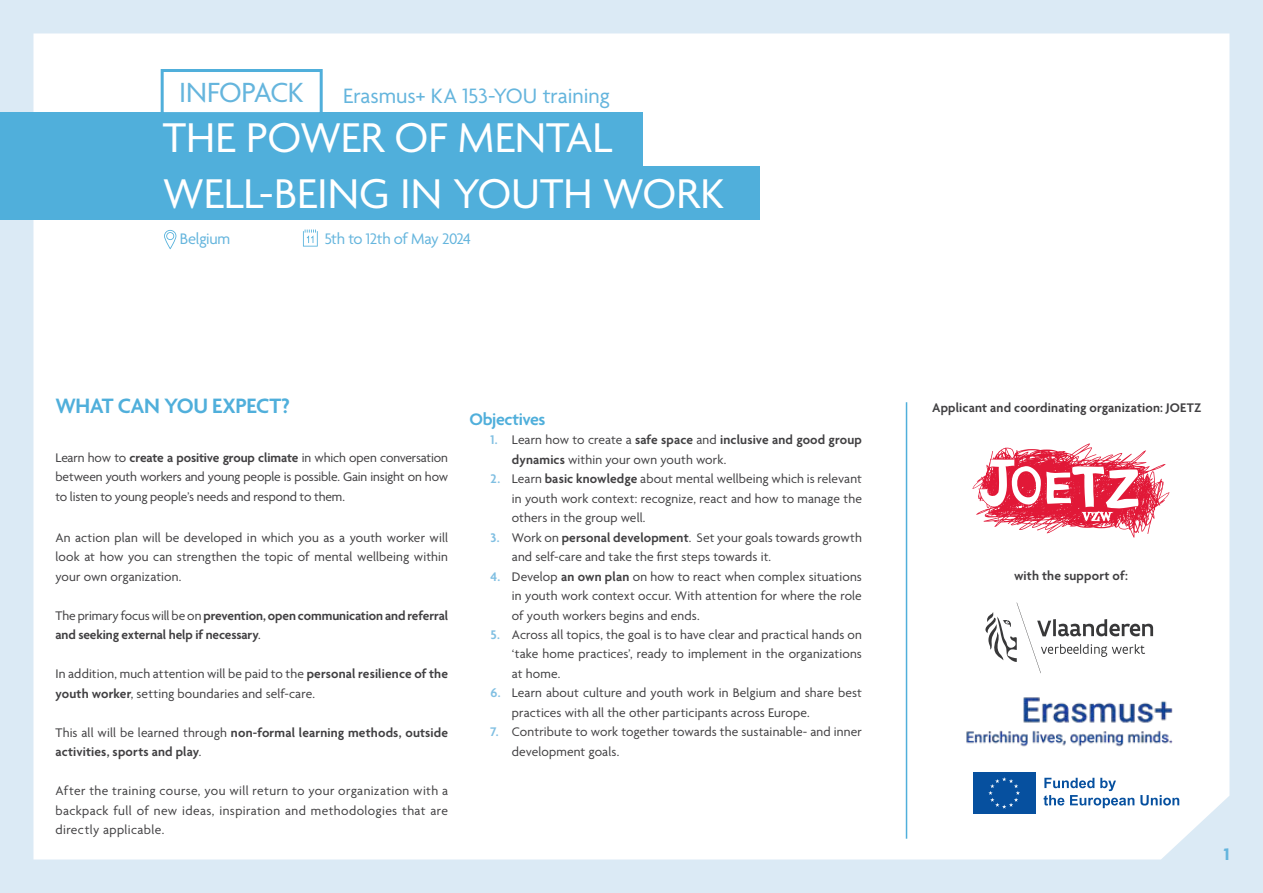
<style>
.page{position:relative;width:1263px;height:893px;background:#dbeaf5}
.page>*{position:absolute;margin:0;border:0;box-sizing:border-box;transform-origin:0 0}
.t1{font:45px/55.5px "Agenda";color:#fff}
.t2{font:30px "Agenda";letter-spacing:-.015em;color:#65b5dd}
.t3{font:22.5px "Agenda";color:#65b5dd}
.t4{font:600 22.5px "Agenda";letter-spacing:-.02em;color:#50afdb}
.t5{font:600 18px "Agenda";letter-spacing:-.02em;color:#50afdb}
.t6{font:700 18px "Agenda";color:#65b5dd}
.t7{font:16.5px "Agenda";letter-spacing:-.025em;color:#65b5dd}
.t8{font:13.5px/19.5px "Agenda";letter-spacing:.01em;color:#414042;text-align:justify}
.t9{font:600 13.5px/19.5px "Agenda";letter-spacing:.005em;color:#414042}
.s1{font-weight:600}
.s2{font-weight:400}
.s3{font-weight:600;color:#80bfe2}
</style>
<div class="page">
<div style="left:33px;top:33px;width:1196px;height:826px;background:#fff"></div>
<div style="left:0;top:112px;width:642px;height:54px;background:#50afdb"></div>
<div style="left:0;top:166px;width:759px;height:54px;background:#50afdb"></div>
<svg style="left:159px;top:68px;width:165px;height:45px"></svg>
<svg style="left:303px;top:230px;width:15px;height:17px"></svg>
<svg style="left:164px;top:230px;width:12px;height:19px"></svg>
<hr style="left:906px;top:402px;width:1px;height:437px;background:#50afdb">
<img style="left:965px;top:680px;width:208px;height:71px">
<svg style="left:1043px;top:778px;width:91px;height:30px"></svg>
<svg style="left:1140px;top:795px;width:39px;height:10px"></svg>
<div style="left:971px;top:771px;width:66px;height:44px;background:linear-gradient(to bottom,#06509f,#06509f)"></div>
<div style="left:973px;top:772px;width:62px;height:42px;background:#06509f"></div>
<svg style="left:988px;top:777px;width:32px;height:32px"></svg>
<svg style="left:972px;top:444px;width:197px;height:94px"></svg>
<svg style="left:985px;top:603px;width:168px;height:70px"></svg>
<h2 class="t2" style="left:179px;top:76px;width:126px">INFOPACK</h2>
<h3 class="t3" style="left:343px;top:83px;width:268px">Erasmus+ KA 153-YOU training</h3>
<h1 class="t1" style="left:163px;top:113px;width:563px">THE POWER OF MENTAL<br>WELL-BEING IN YOUTH WORK</h1>
<p class="t7" style="left:180px;top:230px;width:52px">Belgium</p>
<p class="t7" style="left:324px;top:230px;width:148px">5th to 12th of May 2024</p>
<h3 class="t4" style="left:55px;top:393px;width:236px">WHAT CAN YOU EXPECT?</h3>
<p class="t8" style="left:55px;top:449px;width:394px">Learn how to <span class="s1">create a positive group climate</span> in which open conversation between youth workers and young people is possible. Gain insight on how to listen to young people’s needs and respond to them.</p>
<p class="t8" style="left:55px;top:528px;width:394px">An action plan will be developed in which you as a youth worker will look at how you can strengthen the topic of mental wellbeing within your own organization.</p>
<p class="t9" style="left:55px;top:606px;width:394px"><span class="s2">The primary focus will be on</span> prevention, open communication and referral and seeking external help if necessary<span class="s2">.</span></p>
<p class="t8" style="left:55px;top:665px;width:394px">In addition, much attention will be paid to the <span class="s1">personal resilience of the youth worker</span>, setting boundaries and self-care.</p>
<p class="t9" style="left:55px;top:723px;width:394px"><span class="s2">This all will be learned through</span> non-formal learning methods, outside activities, sports and play<span class="s2">.</span></p>
<p class="t8" style="left:55px;top:782px;width:394px">After the training course, you will return to your organization with a backpack full of new ideas, inspiration and methodologies that are directly applicable.</p>
<h3 class="t5" style="left:469px;top:409px;width:78px">Objectives</h3>
<p class="t8" style="left:512px;top:431px;width:352px;text-indent:-21px"><span class="s3">1.</span> Learn how to create a <span class="s1">safe space</span> and <span class="s1">inclusive and good group dynamics</span> within your own youth work.</p>
<p class="t8" style="left:512px;top:470px;width:352px;text-indent:-21px"><span class="s3">2.</span> Learn <span class="s1">basic knowledge</span> about mental wellbeing which is relevant in youth work context: recognize, react and how to manage the others in the group well.</p>
<p class="t8" style="left:512px;top:528px;width:352px;text-indent:-21px"><span class="s3">3.</span> Work on <span class="s1">personal development</span>. Set your goals towards growth and self-care and take the first steps towards it.</p>
<p class="t8" style="left:512px;top:567px;width:352px;text-indent:-21px"><span class="s3">4.</span> Develop <span class="s1">an own plan</span> on how to react when complex situations in youth work context occur. With attention for where the role of youth workers begins and ends.</p>
<p class="t8" style="left:512px;top:626px;width:352px;text-indent:-21px"><span class="s3">5.</span> Across all topics, the goal is to have clear and practical hands on ‘take home practices’, ready to implement in the organizations at home.</p>
<p class="t8" style="left:512px;top:684px;width:352px;text-indent:-21px"><span class="s3">6.</span> Learn about culture and youth work in Belgium and share best practices with all the other participants across Europe.</p>
<p class="t8" style="left:512px;top:723px;width:352px;text-indent:-21px"><span class="s3">7.</span> Contribute to work together towards the sustainable- and inner development goals.</p>
<p class="t9" style="left:932px;top:399px;width:271px">Applicant and coordinating organization: JOETZ</p>
<p class="t9" style="left:1014px;top:567px;width:115px">with the support of:</p>
<h3 class="t6" style="left:1224px;top:844px;width:7px">1</h3>
</div>
